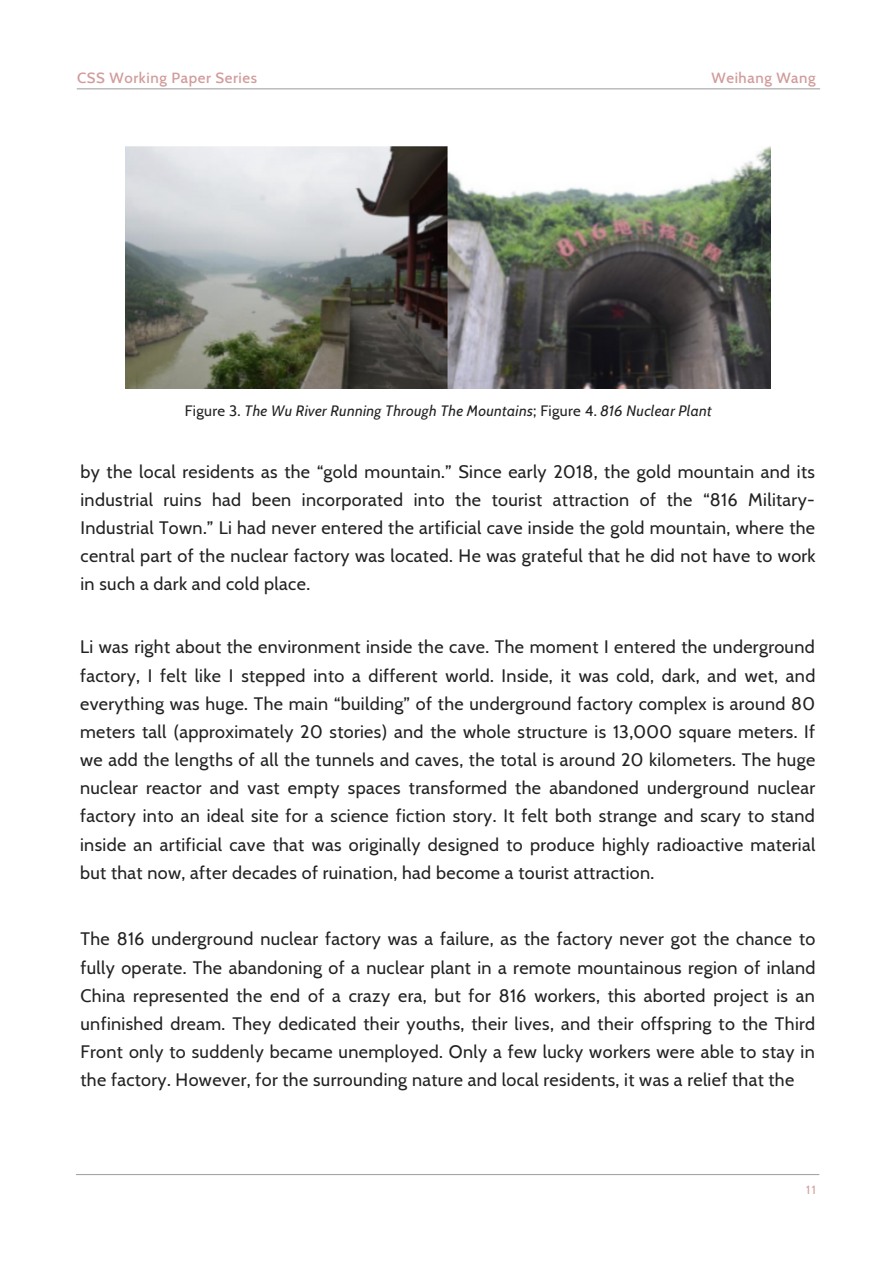
<style>
.page{position:relative;width:894px;height:1264px;background:#fff}
.page>*{position:absolute;margin:0;border:0;box-sizing:border-box;transform-origin:0 0}
.t1{font:18px/28.2px "Cabin";letter-spacing:.02em;color:#222;text-align:justify}
.t2{font:italic 15px "Cabin";letter-spacing:.02em;color:#222}
.t3{font:500 15px "Cabin";letter-spacing:.04em;color:#d19c9b}
.t4{font:11.85px "Cabin";color:#d19c9b}
.s1{font-style:normal}
</style>
<div class="page">
<hr style="left:77px;top:88px;width:742px;height:1px;background:#a6a6a6">
<hr style="left:76px;top:1173px;width:742px;height:2px;background:#a6a6a6">
<img style="left:125px;top:146px;width:645px;height:242px">
<p class="t3" style="left:77px;top:68px;width:181px">CSS Working Paper Series</p>
<p class="t3" style="left:711px;top:68px;width:106px">Weihang Wang</p>
<p class="t2" style="left:185px;top:401px;width:528px"><span class="s1">Figure 3.</span> The Wu River Running Through The Mountains<span class="s1">; Figure 4.</span> 816 Nuclear Plant</p>
<p class="t1" style="left:80px;top:457px;width:736px">by the local residents as the “gold mountain.” Since early 2018, the gold mountain and its industrial ruins had been incorporated into the tourist attraction of the “816 Military-Industrial Town.” Li had never entered the artificial cave inside the gold mountain, where the central part of the nuclear factory was located. He was grateful that he did not have to work in such a dark and cold place.</p>
<p class="t1" style="left:80px;top:633px;width:736px">Li was right about the environment inside the cave. The moment I entered the underground factory, I felt like I stepped into a different world. Inside, it was cold, dark, and wet, and everything was huge. The main “building” of the underground factory complex is around 80 meters tall (approximately 20 stories) and the whole structure is 13,000 square meters. If we add the lengths of all the tunnels and caves, the total is around 20 kilometers. The huge nuclear reactor and vast empty spaces transformed the abandoned underground nuclear factory into an ideal site for a science fiction story. It felt both strange and scary to stand inside an artificial cave that was originally designed to produce highly radioactive material but that now, after decades of ruination, had become a tourist attraction.</p>
<p class="t1" style="left:80px;top:924px;width:736px">The 816 underground nuclear factory was a failure, as the factory never got the chance to fully operate. The abandoning of a nuclear plant in a remote mountainous region of inland China represented the end of a crazy era, but for 816 workers, this aborted project is an unfinished dream. They dedicated their youths, their lives, and their offspring to the Third Front only to suddenly became unemployed. Only a few lucky workers were able to stay in the factory. However, for the surrounding nature and local residents, it was a relief that the</p>
<p class="t4" style="left:806px;top:1182px;width:11px">11</p>
</div>
